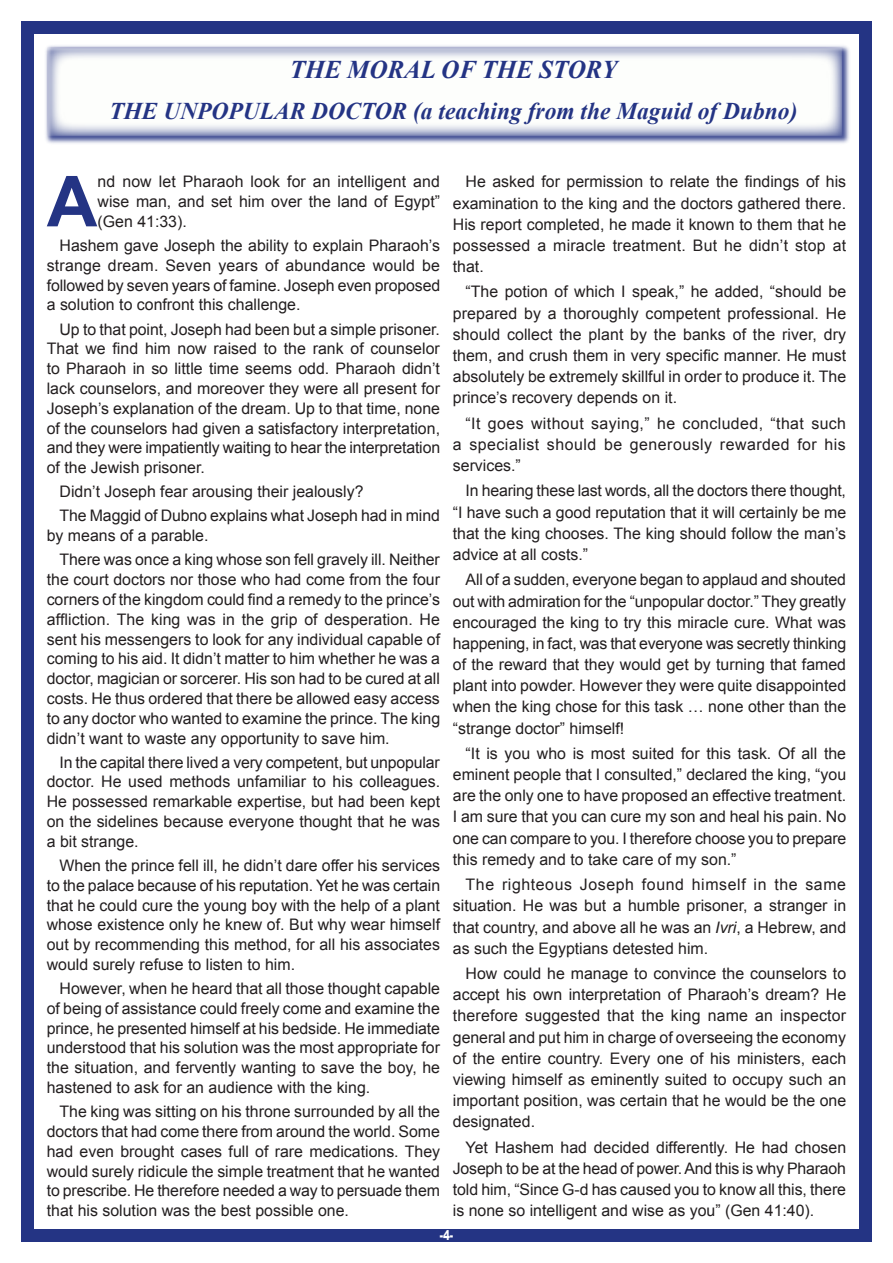
<style>
.page{position:relative;width:893px;height:1263px;background:#fff}
.page>*{position:absolute;margin:0;border:0;box-sizing:border-box;transform-origin:0 0}
.t1{font:700 70.35px "Arial";color:#243484}
.t2{font:italic 700 25.5px "Times New Roman";color:#243484}
.t3{font:italic 700 24px "Times New Roman";color:#243484}
.t4{font:15.9px/21.1px "Arial";color:#231f20;text-align:justify}
.t5{font:900 13.5px "Arial";color:#fff;scale:.75 1}
.s1{font-style:italic}
</style>
<div class="page">
<div style="left:21px;top:21px;width:851px;height:1221px;background:#243484"></div>
<div style="left:34px;top:34px;width:825px;height:1195px;background:#fff"></div>
<div style="left:43px;top:43px;width:808px;height:102px;background:#243484;opacity:.86"></div>
<svg style="left:49px;top:49px;width:792px;height:86px"></svg>
<div style="left:47px;top:47px;width:796px;height:90px;border:1px solid #6869a6"></div>
<h2 class="t2" style="left:290px;top:51px;width:329px">THE MORAL OF THE STORY</h2>
<h3 class="t3" style="left:109px;top:95px;width:690px">THE UNPOPULAR DOCTOR (a teaching from the Maguid of Dubno)</h3>
<h1 class="t1" style="left:47px;top:155px;width:52px">A</h1>
<p class="t4" style="left:98px;top:172px;width:344px;line-height:19.8px">nd now let Pharaoh look for an intelligent and wise man, and set him over the land of Egypt” (Gen 41:33).</p>
<p class="t4" style="left:47px;top:236px;width:395px;line-height:19.8px;text-indent:13px">Hashem gave Joseph the ability to explain Pharaoh’s strange dream. Seven years of abundance would be followed by seven years of famine. Joseph even proposed a solution to confront this challenge.</p>
<p class="t4" style="left:47px;top:319px;width:395px;line-height:19.8px;text-indent:13px">Up to that point, Joseph had been but a simple prisoner.<br>That we find him now raised to the rank of counselor to Pharaoh in so little time seems odd. Pharaoh didn’t lack counselors, and moreover they were all present for Joseph’s explanation of the dream. Up to that time, none of the counselors had given a satisfactory interpretation, and they were impatiently waiting to hear the interpretation of the Jewish prisoner.</p>
<p class="t4" style="left:60px;top:480px;width:382px;line-height:24.2px">Didn’t Joseph fear arousing their jealously?<br>The Maggid of Dubno explains what Joseph had in mind</p>
<p class="t4" style="left:60px;top:524px;width:382px;line-height:24.2px;text-indent:-13px">by means of a parable.<br>There was once a king whose son fell gravely ill. Neither</p>
<p class="t4" style="left:47px;top:570px;width:395px;line-height:19.8px">the court doctors nor those who had come from the four corners of the kingdom could find a remedy to the prince’s affliction. The king was in the grip of desperation. He sent his messengers to look for any individual capable of coming to his aid. It didn’t matter to him whether he was a doctor, magician or sorcerer. His son had to be cured at all costs. He thus ordered that there be allowed easy access to any doctor who wanted to examine the prince. The king didn’t want to waste any opportunity to save him.</p>
<p class="t4" style="left:47px;top:752px;width:395px;line-height:19.8px;text-indent:13px">In the capital there lived a very competent, but unpopular doctor. He used methods unfamiliar to his colleagues.<br>He possessed remarkable expertise, but had been kept on the sidelines because everyone thought that he was a bit strange.</p>
<p class="t4" style="left:47px;top:856px;width:395px;line-height:19.8px;text-indent:13px">When the prince fell ill, he didn’t dare offer his services to the palace because of his reputation. Yet he was certain that he could cure the young boy with the help of a plant whose existence only he knew of. But why wear himself out by recommending this method, for all his associates would surely refuse to listen to him.</p>
<p class="t4" style="left:47px;top:979px;width:395px;line-height:19.8px;text-indent:13px">However, when he heard that all those thought capable of being of assistance could freely come and examine the prince, he presented himself at his bedside. He immediate understood that his solution was the most appropriate for the situation, and fervently wanting to save the boy, he hastened to ask for an audience with the king.</p>
<p class="t4" style="left:47px;top:1102px;width:395px;line-height:19.8px;text-indent:13px">The king was sitting on his throne surrounded by all the doctors that had come there from around the world. Some had even brought cases full of rare medications. They would surely ridicule the simple treatment that he wanted to prescribe. He therefore needed a way to persuade them that his solution was the best possible one.</p>
<p class="t5" style="left:440px;top:1225px;width:19px">-4-</p>
<p class="t4" style="left:453px;top:171px;width:395px;text-indent:13px">He asked for permission to relate the findings of his examination to the king and the doctors gathered there.<br>His report completed, he made it known to them that he possessed a miracle treatment. But he didn’t stop at that.</p>
<p class="t4" style="left:453px;top:281px;width:395px;text-indent:13px">“The potion of which I speak,” he added, “should be prepared by a thoroughly competent professional. He should collect the plant by the banks of the river, dry them, and crush them in very specific manner. He must absolutely be extremely skillful in order to produce it. The prince’s recovery depends on it.</p>
<p class="t4" style="left:453px;top:413px;width:395px;text-indent:13px">“It goes without saying,” he concluded, “that such a specialist should be generously rewarded for his services.”</p>
<p class="t4" style="left:453px;top:480px;width:395px;text-indent:13px">In hearing these last words, all the doctors there thought, “I have such a good reputation that it will certainly be me that the king chooses. The king should follow the man’s advice at all costs.”</p>
<p class="t4" style="left:453px;top:569px;width:395px;text-indent:13px">All of a sudden, everyone began to applaud and shouted out with admiration for the “unpopular doctor.” They greatly encouraged the king to try this miracle cure. What was happening, in fact, was that everyone was secretly thinking of the reward that they would get by turning that famed plant into powder. However they were quite disappointed when the king chose for this task … none other than the “strange doctor” himself!</p>
<p class="t4" style="left:453px;top:743px;width:395px;text-indent:13px">“It is you who is most suited for this task. Of all the eminent people that I consulted,” declared the king, “you are the only one to have proposed an effective treatment.<br>I am sure that you can cure my son and heal his pain. No one can compare to you. I therefore choose you to prepare this remedy and to take care of my son.”</p>
<p class="t4" style="left:453px;top:874px;width:395px;text-indent:13px">The righteous Joseph found himself in the same situation. He was but a humble prisoner, a stranger in that country, and above all he was an <span class="s1">Ivri</span>, a Hebrew, and as such the Egyptians detested him.</p>
<p class="t4" style="left:453px;top:963px;width:395px;text-indent:13px">How could he manage to convince the counselors to accept his own interpretation of Pharaoh’s dream? He therefore suggested that the king name an inspector general and put him in charge of overseeing the economy of the entire country. Every one of his ministers, each viewing himself as eminently suited to occupy such an important position, was certain that he would be the one designated.</p>
<p class="t4" style="left:453px;top:1137px;width:395px;text-indent:13px">Yet Hashem had decided differently. He had chosen Joseph to be at the head of power. And this is why Pharaoh told him, “Since G-d has caused you to know all this, there is none so intelligent and wise as you” (Gen 41:40).</p>
</div>
